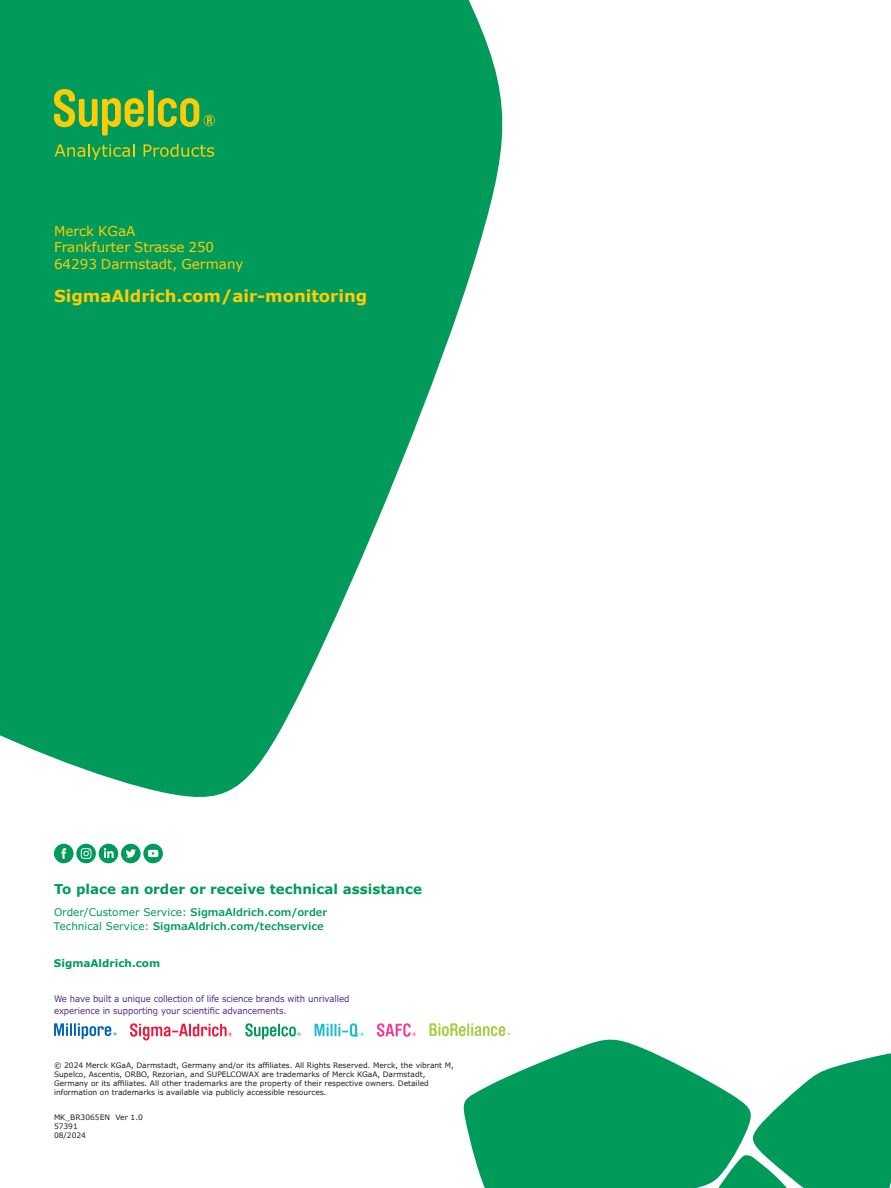
<style>
.page{position:relative;width:891px;height:1188px;background:#fff}
.page>*{position:absolute;margin:0;border:0;box-sizing:border-box;transform-origin:0 0}
.t1{font:700 16.5px "Verdana";color:#ffcb04}
.t2{font:13.5px/16.5px "Verdana";color:#ffcb04}
.t3{font:700 13.5px "Verdana Pro";color:#009b5a}
.t4{font:600 10.5px/13.5px "Verdana Pro";color:#009b5a}
.t5{font:700 10.5px "Verdana Pro";color:#009b5a}
.t6{font:9px/12px "Verdana Pro";letter-spacing:-.01em;color:#532e91;scale:.95 1}
.t7{font:7.5px/9px "Verdana Pro";color:#231f20}
.s1{font-weight:400}
</style>
<div class="page">
<svg style="left:463px;top:1039px;width:235px;height:149px;fill:#009b5a"></svg>
<svg style="left:698px;top:1053px;width:193px;height:135px"></svg>
<svg style="left:0;top:0;width:503px;height:797px;fill:#009b5a"></svg>
<svg style="left:54px;top:89px;width:90px;height:47px"></svg>
<div style="left:148px;top:90px;width:6px;height:36px;background:#ffcb04"></div>
<svg style="left:158px;top:98px;width:57px;height:29px"></svg>
<svg style="left:55px;top:144px;width:79px;height:16px"></svg>
<svg style="left:144px;top:144px;width:70px;height:13px"></svg>
<svg style="left:377px;top:1023px;width:39px;height:14px"></svg>
<svg style="left:130px;top:1023px;width:102px;height:18px"></svg>
<svg style="left:315px;top:1023px;width:49px;height:14px"></svg>
<svg style="left:245px;top:1023px;width:56px;height:16px"></svg>
<svg style="left:54px;top:1023px;width:63px;height:16px"></svg>
<svg style="left:429px;top:1023px;width:82px;height:13px"></svg>
<svg style="left:54px;top:844px;width:109px;height:19px"></svg>
<h2 class="t2" style="left:54px;top:223px;width:191px">Merck KGaA<br>Frankfurter Strasse 250<br>64293 Darmstadt, Germany</h2>
<h1 class="t1" style="left:54px;top:285px;width:315px">SigmaAldrich.com/air-monitoring</h1>
<h2 class="t3" style="left:54px;top:880px;width:370px">To place an order or receive technical assistance</h2>
<h3 class="t4" style="left:54px;top:906px;width:275px"><span class="s1">Order/Customer Service:</span> SigmaAldrich.com/order<br><span class="s1">Technical Service:</span> SigmaAldrich.com/techservice</h3>
<h3 class="t5" style="left:54px;top:957px;width:108px">SigmaAldrich.com</h3>
<p class="t6" style="left:54px;top:993px;width:312px">We have built a unique collection of life science brands with unrivalled experience in supporting your scientific advancements.</p>
<p class="t7" style="left:54px;top:1061px;width:401px">© 2024 Merck KGaA, Darmstadt, Germany and/or its affiliates. All Rights Reserved. Merck, the vibrant M, Supelco, Ascentis, ORBO, Rezorian, and SUPELCOWAX are trademarks of Merck KGaA, Darmstadt, Germany or its affiliates. All other trademarks are the property of their respective owners. Detailed information on trademarks is available via publicly accessible resources.</p>
<p class="t7" style="left:54px;top:1113px;width:90px">MK_BR3065EN Ver 1.0<br>57391<br>08/2024</p>
</div>
